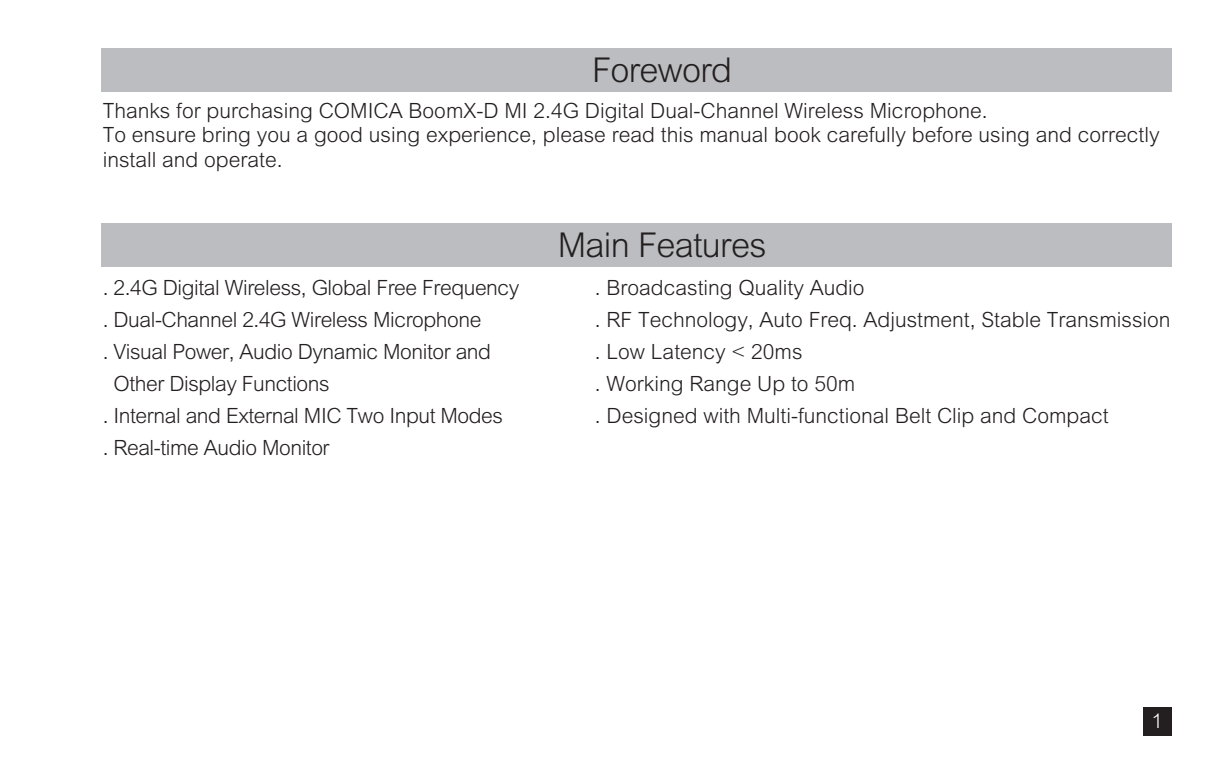
<style>
.page{position:relative;width:1221px;height:784px;background:#fff}
.page>*{position:absolute;margin:0;border:0;box-sizing:border-box;transform-origin:0 0}
.t1{font:300 34.3px "Arial MT Std";letter-spacing:-.02em;color:#231f20}
.t2{font:300 21px/31.8px "Arial MT Std";color:#231f20}
.t3{font:300 21px "Arial MT Std";letter-spacing:-.02em;color:#231f20}
.t4{font:300 20.3px "Arial MT Std";color:#fff}
</style>
<div class="page">
<div style="left:101px;top:48px;width:1070px;height:43px;background:#bcbdc0"></div>
<div style="left:101px;top:223px;width:1070px;height:43px;background:#bcbdc0"></div>
<div style="left:1142px;top:707px;width:28px;height:28px;background:#231f20"></div>
<h1 class="t1" style="left:592px;top:57px;width:141px">Foreword</h1>
<p class="t2" style="left:103px;top:100px;width:1058px;line-height:24.8px">Thanks for purchasing COMICA BoomX-D MI 2.4G Digital Dual-Channel Wireless Microphone.<br>To ensure bring you a good using experience, please read this manual book carefully before using and correctly install and operate.</p>
<p class="t3" style="left:103px;top:280px;width:418px">. 2.4G Digital Wireless, Global Free Frequency</p>
<p class="t3" style="left:103px;top:312px;width:380px">. Dual-Channel 2.4G Wireless Microphone</p>
<p class="t3" style="left:103px;top:344px;width:390px">. Visual Power, Audio Dynamic Monitor and</p>
<p class="t3" style="left:113px;top:375px;width:218px">Other Display Functions</p>
<p class="t3" style="left:103px;top:407px;width:402px">. Internal and External MIC Two Input Modes</p>
<p class="t3" style="left:103px;top:439px;width:228px">. Real-time Audio Monitor</p>
<h1 class="t1" style="left:557px;top:232px;width:210px">Main Features</h1>
<p class="t2" style="left:595px;top:274px;width:577px">. Broadcasting Quality Audio<br>. RF Technology, Auto Freq. Adjustment, Stable Transmission . Low Latency &lt; 20ms<br>. Working Range Up to 50m<br>. Designed with Multi-functional Belt Clip and Compact</p>
<p class="t4" style="left:1151px;top:713px;width:13px">1</p>
</div>
